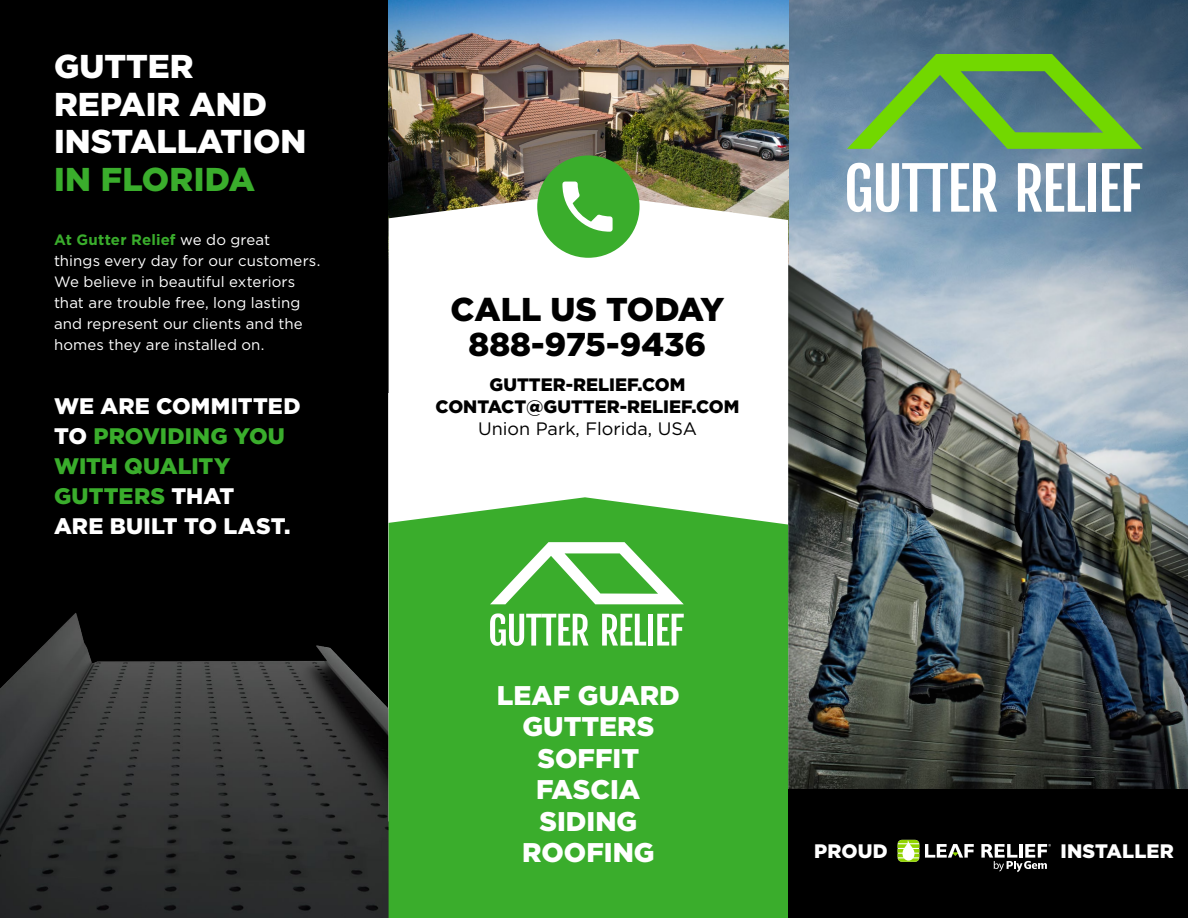
<style>
.page{position:relative;width:1188px;height:918px;background:#fff}
.page>*{position:absolute;margin:0;border:0;box-sizing:border-box;transform-origin:0 0}
.t1{font:900 33px/37.5px "Gotham";color:#fff}
.t2{font:900 33px/35.2px "Gotham";color:#000;text-align:center}
.t3{font:900 33px "Gotham";letter-spacing:.01em;color:#3aad2c}
.t4{font:900 27px/31.5px "Gotham";color:#fff;text-align:center}
.t5{font:900 22.5px/30px "Gotham";letter-spacing:.005em;color:#fff}
.t6{font:900 19.5px "Gotham";letter-spacing:.01em;color:#fff}
.t7{font:900 18px/21.6px "Gotham";color:#000;text-align:center}
.t8{font:18px "Gotham";color:#000}
.t9{font:15px/21px "Gotham";letter-spacing:.005em;color:#fff}
.s1{font-weight:700;color:#3aad2c}
.s2{color:#3aad2c}
</style>
<div class="page">
<img style="left:788px;top:0;width:400px;height:789px">
<div style="left:0;top:0;width:388px;height:590px;background:#000"></div>
<img style="left:0;top:590px;width:388px;height:328px">
<img style="left:389px;top:0;width:399px;height:193px">
<svg style="left:389px;top:193px;width:399px;height:65px"></svg>
<div style="left:389px;top:497px;width:399px;height:421px;background:#3aad2c"></div>
<div style="left:537px;top:155px;width:103px;height:103px;background:#3aad2c;border-radius:50%"></div>
<svg style="left:562px;top:182px;width:51px;height:50px"></svg>
<div style="left:788px;top:789px;width:400px;height:129px;background:#000"></div>
<svg style="left:925px;top:844px;width:49px;height:14px"></svg>
<svg style="left:898px;top:840px;width:21px;height:22px"></svg>
<svg style="left:981px;top:844px;width:70px;height:28px"></svg>
<svg style="left:847px;top:54px;width:295px;height:95px;background:#5f9661"></svg>
<svg style="left:847px;top:163px;width:150px;height:49px"></svg>
<svg style="left:1018px;top:163px;width:67px;height:49px"></svg>
<div style="left:1088px;top:163px;width:7px;height:49px;background:#fff"></div>
<svg style="left:1102px;top:163px;width:40px;height:49px"></svg>
<svg style="left:490px;top:542px;width:194px;height:62px"></svg>
<svg style="left:490px;top:613px;width:99px;height:33px"></svg>
<svg style="left:602px;top:614px;width:44px;height:32px"></svg>
<div style="left:648px;top:614px;width:5px;height:32px;background:#fff"></div>
<svg style="left:657px;top:614px;width:27px;height:32px"></svg>
<h1 class="t1" style="left:54px;top:47px;width:254px">GUTTER<br>REPAIR AND<br>INSTALLATION</h1>
<h1 class="t3" style="left:54px;top:160px;width:202px">IN FLORIDA</h1>
<p class="t9" style="left:54px;top:229px;width:268px"><span class="s1">At Gutter Relief</span> we do great<br>things every day for our customers.<br>We believe in beautiful exteriors that are trouble free, long lasting and represent our clients and the homes they are installed on.</p>
<h3 class="t5" style="left:54px;top:390px;width:248px">WE ARE COMMITTED<br>TO <span class="s2">PROVIDING YOU<br>WITH QUALITY<br>GUTTERS</span> THAT<br>ARE BUILT TO LAST.</h3>
<h1 class="t2" style="left:451px;top:291px;width:275px">CALL US TODAY<br>888-975-9436</h1>
<p class="t7" style="left:436px;top:374px;width:305px">GUTTER-RELIEF.COM<br>CONTACT@GUTTER-RELIEF.COM</p>
<p class="t8" style="left:478px;top:418px;width:220px">Union Park, Florida, USA</p>
<h2 class="t4" style="left:497px;top:679px;width:185px">LEAF GUARD<br>GUTTERS<br>SOFFIT<br>FASCIA<br>SIDING<br>ROOFING</h2>
<h3 class="t6" style="left:814px;top:840px;width:75px">PROUD</h3>
<h3 class="t6" style="left:1061px;top:840px;width:115px">INSTALLER</h3>
</div>
